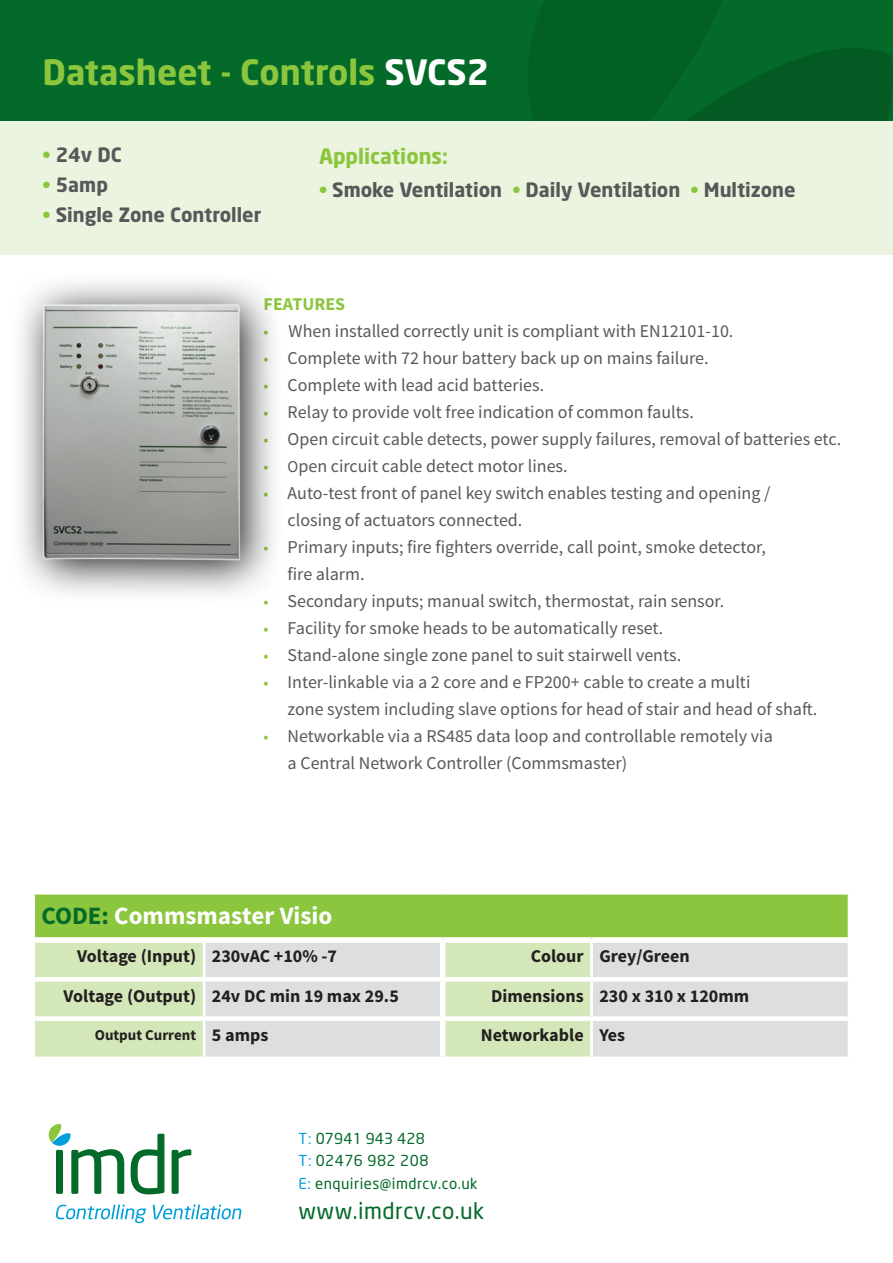
<style>
.page{position:relative;width:893px;height:1263px;background:#fff}
.page>*{position:absolute;margin:0;border:0;box-sizing:border-box;transform-origin:0 0}
.t1{font:700 34.5px "Neo Sans Std";color:#8bc63e}
.t2{font:700 24.9px "Source Sans Pro";color:#fff}
.t3{font:22.5px "Neo Sans";letter-spacing:.02em;color:#046a29}
.t4{font:700 21px "Neo Sans Std";color:#8bc63e}
.t5{font:700 19.5px "Neo Sans Std";color:#57585a}
.t6{font:18px/27px "Source Sans Pro";color:#57585a}
.t7{font:700 18px "Source Sans Pro";color:#231f20}
.t8{font:700 18px "Source Sans Pro";color:#8bc63e}
.t9{font:15px/22.5px "Neo Sans";letter-spacing:.03em;color:#046a29}
.t10{font:700 15px "Source Sans Pro";color:#231f20}
.s1{color:#fff}
.s2{color:#8bc63e}
.s3{font-size:16.5px;color:#8bc63e}
.s4{font-size:16.5px}
.s5{color:#046a29}
.s6{color:#009fda}
</style>
<div class="page">
<div style="left:0;top:0;width:893px;height:121px;background:#046a29"></div>
<svg style="left:687px;top:48px;width:206px;height:73px"></svg>
<div style="left:0;top:121px;width:893px;height:134px;background:#ebf4de"></div>
<svg style="left:131px;top:1134px;width:33px;height:60px"></svg>
<svg style="left:172px;top:1149px;width:19px;height:45px"></svg>
<svg style="left:56px;top:1204px;width:90px;height:19px"></svg>
<svg style="left:153px;top:1204px;width:88px;height:15px"></svg>
<svg style="left:49px;top:1124px;width:75px;height:70px"></svg>
<div style="left:34px;top:893px;width:815px;height:47px;background:#8bc63e"></div>
<div style="left:35px;top:943px;width:168px;height:113px;background:#d4e7b8"></div>
<div style="left:205px;top:943px;width:643px;height:113px;background:#dddee0"></div>
<div style="left:445px;top:943px;width:145px;height:113px;background:#d4e7b8"></div>
<hr style="left:32px;top:892px;width:172px;height:2px;background:#fff">
<hr style="left:32px;top:894px;width:3px;height:46px;background:#fff">
<hr style="left:204px;top:892px;width:239px;height:2px;background:#fff">
<hr style="left:443px;top:892px;width:148px;height:2px;background:#fff">
<hr style="left:591px;top:892px;width:259px;height:2px;background:#fff">
<hr style="left:848px;top:894px;width:2px;height:46px;background:#fff">
<hr style="left:590px;top:943px;width:3px;height:34px;background:#fff">
<hr style="left:590px;top:981px;width:3px;height:35px;background:#fff">
<hr style="left:590px;top:1021px;width:3px;height:35px;background:#fff">
<div style="left:35px;top:937px;width:169px;height:6px;background:#fff"></div>
<div style="left:204px;top:937px;width:239px;height:6px;background:#fff"></div>
<div style="left:443px;top:937px;width:148px;height:6px;background:#fff"></div>
<div style="left:591px;top:937px;width:257px;height:6px;background:#fff"></div>
<div style="left:440px;top:943px;width:5px;height:34px;background:#fff"></div>
<div style="left:440px;top:981px;width:5px;height:35px;background:#fff"></div>
<div style="left:440px;top:1021px;width:5px;height:35px;background:#fff"></div>
<hr style="left:35px;top:977px;width:169px;height:4px;background:#fff">
<hr style="left:204px;top:977px;width:239px;height:4px;background:#fff">
<hr style="left:443px;top:977px;width:148px;height:4px;background:#fff">
<hr style="left:591px;top:977px;width:257px;height:4px;background:#fff">
<div style="left:35px;top:1016px;width:169px;height:5px;background:#fff"></div>
<div style="left:204px;top:1016px;width:239px;height:5px;background:#fff"></div>
<div style="left:443px;top:1016px;width:148px;height:5px;background:#fff"></div>
<div style="left:591px;top:1016px;width:257px;height:5px;background:#fff"></div>
<svg style="left:20px;top:282px;width:254px;height:312px"></svg>
<img style="left:38px;top:298px;width:212px;height:274px">
<p class="t1" style="left:43px;top:50px;width:448px">Datasheet - Controls <span class="s1">SVCS2</span></p>
<p class="t5" style="left:43px;top:143px;width:81px"><span class="s2">•</span> 24v DC</p>
<p class="t5" style="left:43px;top:173px;width:67px"><span class="s2">•</span> 5amp</p>
<p class="t5" style="left:43px;top:203px;width:220px"><span class="s2">•</span> Single Zone Controller</p>
<p class="t4" style="left:319px;top:142px;width:130px">Applications:</p>
<p class="t5" style="left:319px;top:177px;width:478px"><span class="s2">•</span> Smoke Ventilation <span class="s2">•</span> Daily Ventilation <span class="s2">•</span> Multizone</p>
<p class="t8" style="left:264px;top:293px;width:83px">FEATURES</p>
<p class="t6" style="left:264px;top:318px;width:471px"><span class="s3">•</span> When installed correctly unit is compliant with EN12101-10.</p>
<p class="t6" style="left:264px;top:345px;width:447px"><span class="s3">•</span> Complete with 72 hour battery back up on mains failure.</p>
<p class="t6" style="left:264px;top:372px;width:282px"><span class="s3">•</span> Complete with lead acid batteries.</p>
<p class="t6" style="left:264px;top:399px;width:432px"><span class="s3">•</span> Relay to provide volt free indication of common faults.</p>
<p class="t6" style="left:264px;top:426px;width:579px"><span class="s3">•</span> Open circuit cable detects, power supply failures, removal of batteries etc.</p>
<p class="t6" style="left:264px;top:453px;width:305px"><span class="s3">•</span> <span class="s4">O</span>pen circuit cable detect motor lines.</p>
<p class="t6" style="left:264px;top:480px;width:508px"><span class="s3">•</span> Auto-test front of panel key switch enables testing and opening /</p>
<p class="t6" style="left:288px;top:507px;width:236px">closing of actuators connected.</p>
<p class="t6" style="left:264px;top:534px;width:504px"><span class="s3">•</span> Primary inputs; fire fighters override, call point, smoke detector,</p>
<p class="t6" style="left:288px;top:561px;width:78px">fire alarm.</p>
<p class="t6" style="left:264px;top:588px;width:462px"><span class="s3">•</span> Secondary inputs; manual switch, thermostat, rain sensor.</p>
<p class="t6" style="left:264px;top:615px;width:401px"><span class="s3">•</span> Facility for smoke heads to be automatically reset.</p>
<p class="t6" style="left:264px;top:642px;width:419px"><span class="s3">•</span> Stand-alone single zone panel to suit stairwell vents.</p>
<p class="t6" style="left:264px;top:669px;width:488px"><span class="s3">•</span> Inter-linkable via a 2 core and e FP200+ cable to create a multi</p>
<p class="t6" style="left:288px;top:696px;width:531px">zone system including slave options for head of stair and head of shaft.</p>
<p class="t6" style="left:288px;top:723px;width:487px;text-indent:-24px"><span class="s3">•</span> Networkable via a RS485 data loop and controllable remotely via a Central Network Controller (Commsmaster)</p>
<p class="t2" style="left:42px;top:900px;width:292px"><span class="s5">CODE:</span> Commsmaster Visio</p>
<p class="t7" style="left:77px;top:945px;width:120px">Voltage (Input)</p>
<p class="t7" style="left:212px;top:945px;width:127px">230vAC +10% -7</p>
<p class="t7" style="left:531px;top:945px;width:54px">Colour</p>
<p class="t7" style="left:599px;top:945px;width:92px">Grey/Green</p>
<p class="t7" style="left:64px;top:984px;width:134px">Voltage (Output)</p>
<p class="t7" style="left:212px;top:984px;width:188px">24v DC min 19 max 29.5</p>
<p class="t7" style="left:491px;top:984px;width:94px">Dimensions</p>
<p class="t7" style="left:599px;top:984px;width:151px">230 x 310 x 120mm</p>
<p class="t10" style="left:95px;top:1025px;width:103px">Output Current</p>
<p class="t7" style="left:212px;top:1023px;width:58px">5 amps</p>
<p class="t7" style="left:481px;top:1023px;width:104px">Networkable</p>
<p class="t7" style="left:599px;top:1023px;width:27px">Yes</p>
<p class="t9" style="left:298px;top:1127px;width:181px"><span class="s6">T:</span>07941 943 428<br><span class="s6">T:</span>02476 982 208<br><span class="s6">E:</span>enquiries@imdrcv.co.uk</p>
<p class="t3" style="left:298px;top:1199px;width:187px">www.imdrcv.co.uk</p>
</div>
